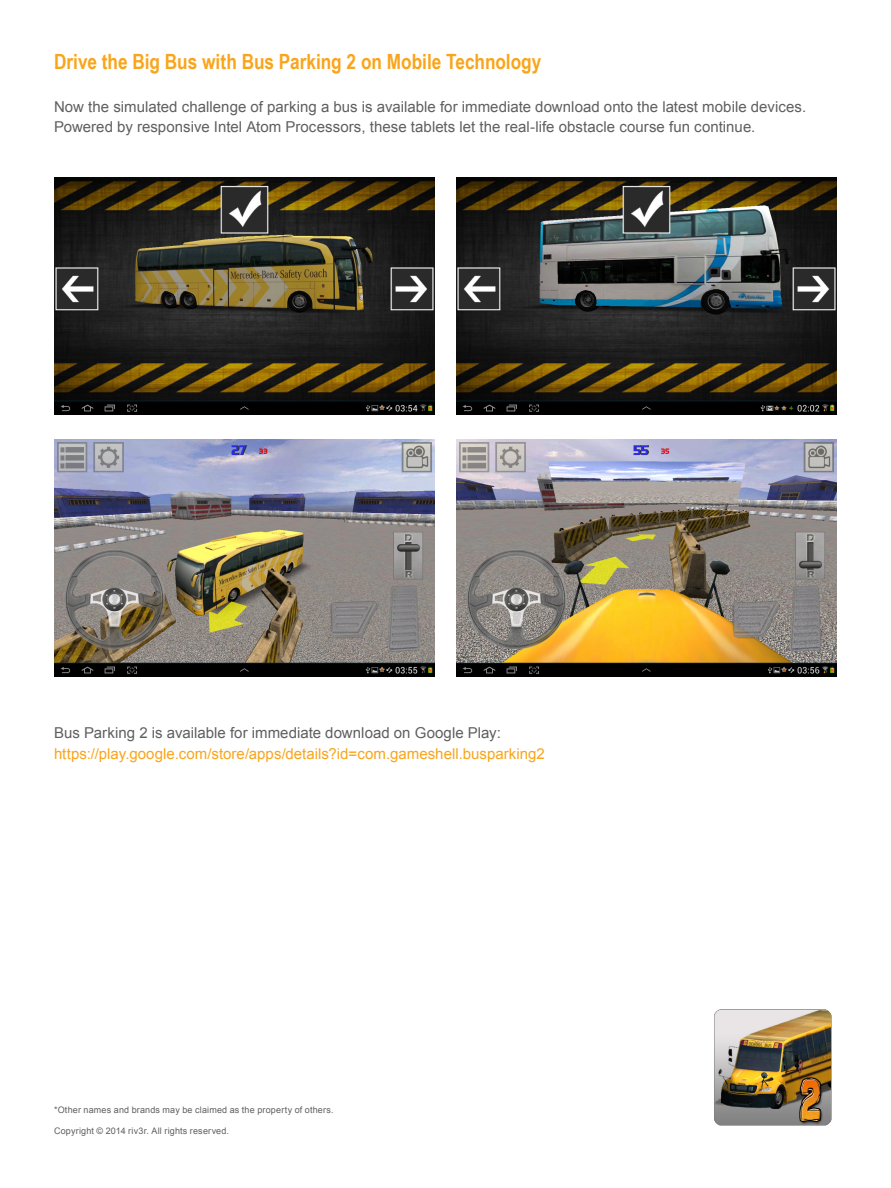
<style>
.page{position:relative;width:891px;height:1188px;background:#fff}
.page>*{position:absolute;margin:0;border:0;box-sizing:border-box;transform-origin:0 0}
._01d-Product_Name{font:700 21px "Arial Narrow";color:#f9a51b}
._01d-Product_Name-2{font:15px/19.5px "Arial";color:#5f5f62}
._01d-Product_Name-3{font:15px "Arial";color:#f9a51b}
._01d-Product_Name-4{font:9px "Arial";letter-spacing:.02em;color:#5f5f62}
</style>
<div class="page">
<img style="left:54px;top:177px;width:380px;height:238px">
<img style="left:54px;top:439px;width:380px;height:238px">
<img style="left:457px;top:177px;width:380px;height:238px">
<img style="left:457px;top:439px;width:380px;height:238px">
<img style="left:714px;top:1009px;width:118px;height:117px">
<p class="_01d-Product_Name" style="left:54px;top:46px;width:489px">Drive the Big Bus with Bus Parking 2 on Mobile Technology</p>
<p class="_01d-Product_Name-2" style="left:54px;top:97px;width:754px">Now the simulated challenge of parking a bus is available for immediate download onto the latest mobile devices.<br>Powered by responsive Intel Atom Processors, these tablets let the real-life obstacle course fun continue.</p>
<p class="_01d-Product_Name-2" style="left:54px;top:724px;width:449px">Bus Parking 2 is available for immediate download on Google Play:</p>
<p class="_01d-Product_Name-3" style="left:54px;top:744px;width:493px">https://play.google.com/store/apps/details?id=com.gameshell.busparking2</p>
<p class="_01d-Product_Name-4" style="left:54px;top:1104px;width:281px">*Other names and brands may be claimed as the property of others.</p>
<p class="_01d-Product_Name-4" style="left:54px;top:1125px;width:177px">Copyright © 2014 riv3r. All rights reserved.</p>
</div>
